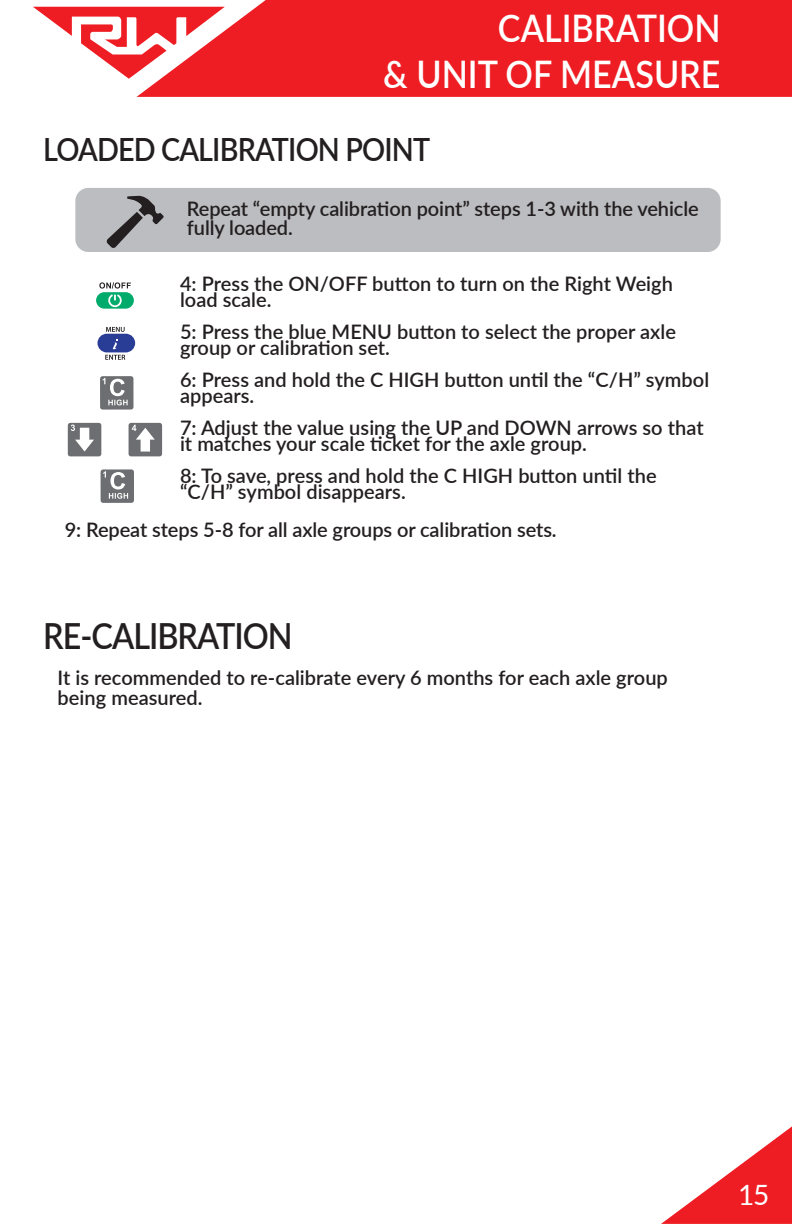
<style>
.page{position:relative;width:792px;height:1224px;background:#fff}
.page>*{position:absolute;margin:0;border:0;box-sizing:border-box;transform-origin:0 0}
.t1{font:600 38px/45.6px "Lato";color:#fff;text-align:right;scale:.9 1}
.t2{font:600 36px "Lato";letter-spacing:-.03em;color:#231f20;scale:.9 1}
.t3{font:600 32px "Lato";letter-spacing:-.03em;color:#231f20;scale:.9 1}
.t4{font:28px "Lato";color:#fff}
.t5{font:600 20px/16px "Lato";color:#231f20}
</style>
<div class="page">
<svg style="left:33px;top:7px;width:104px;height:72px"></svg>
<svg style="left:137px;top:0;width:655px;height:97px;background:#ef2b30"></svg>
<svg style="left:661px;top:1126px;width:131px;height:98px"></svg>
<div style="left:100px;top:468px;width:35px;height:36px;background:#6d6e71;border-radius:4px"></div>
<div style="left:99px;top:468px;width:37px;height:37px;border:2px solid #fff;border-radius:4px"></div>
<svg style="left:103px;top:471px;width:25px;height:28px"></svg>
<div style="left:99px;top:375px;width:35px;height:36px;background:#6d6e71;border-radius:4px"></div>
<div style="left:98px;top:374px;width:37px;height:38px;border:2px solid #fff;border-radius:4px"></div>
<svg style="left:103px;top:378px;width:25px;height:27px"></svg>
<div style="left:75px;top:188px;width:646px;height:64px;background:#bcbdc0;border-radius:13px"></div>
<svg style="left:106px;top:196px;width:58px;height:52px"></svg>
<svg style="left:95px;top:291px;width:40px;height:19px"></svg>
<div style="left:94px;top:290px;width:42px;height:20px;border:2px solid #fff;border-radius:9px"></div>
<svg style="left:99px;top:282px;width:32px;height:26px"></svg>
<div style="left:67px;top:422px;width:35px;height:35px;background:#6d6e71;border-radius:4px"></div>
<div style="left:66px;top:421px;width:37px;height:37px;border:2px solid #fff;border-radius:4px"></div>
<svg style="left:71px;top:425px;width:23px;height:27px"></svg>
<div style="left:128px;top:422px;width:35px;height:35px;background:#6d6e71;border-radius:4px"></div>
<div style="left:127px;top:421px;width:37px;height:37px;border:2px solid #fff;border-radius:4px"></div>
<svg style="left:132px;top:425px;width:23px;height:27px"></svg>
<div style="left:97px;top:334px;width:38px;height:18px;background:#2a3d96;border-radius:9px"></div>
<svg style="left:113px;top:339px;width:5px;height:10px"></svg>
<svg style="left:106px;top:327px;width:19px;height:5px"></svg>
<svg style="left:105px;top:355px;width:20px;height:5px"></svg>
<h1 class="t1" style="left:383px;top:4px;width:376px">CALIBRATION<br>&amp; UNIT OF MEASURE</h1>
<h3 class="t3" style="left:43px;top:126px;width:432px">LOADED CALIBRATION POINT</h3>
<p class="t5" style="left:187px;top:198px;width:513px;line-height:19.2px">Repeat “empty calibration point” steps 1-3 with the vehicle fully loaded.</p>
<p class="t5" style="left:180px;top:274px;width:495px">4: Press the ON/OFF button to turn on the Right Weigh load scale.</p>
<p class="t5" style="left:180px;top:322px;width:497px">5: Press the blue MENU button to select the proper axle group or calibration set.</p>
<p class="t5" style="left:180px;top:370px;width:531px">6: Press and hold the C HIGH button until the “C/H” symbol appears.</p>
<p class="t5" style="left:180px;top:418px;width:525px">7: Adjust the value using the UP and DOWN arrows so that it matches your scale ticket for the axle group.</p>
<p class="t5" style="left:180px;top:466px;width:478px">8: To save, press and hold the C HIGH button until the “C/H” symbol disappears.</p>
<p class="t5" style="left:65px;top:520px;width:493px">9: Repeat steps 5-8 for all axle groups or calibration sets.</p>
<h2 class="t2" style="left:43px;top:610px;width:279px">RE-CALIBRATION</h2>
<p class="t5" style="left:58px;top:667px;width:612px;line-height:20px">It is recommended to re-calibrate every 6 months for each axle group being measured.</p>
<h3 class="t4" style="left:738px;top:1175px;width:33px">15</h3>
</div>
